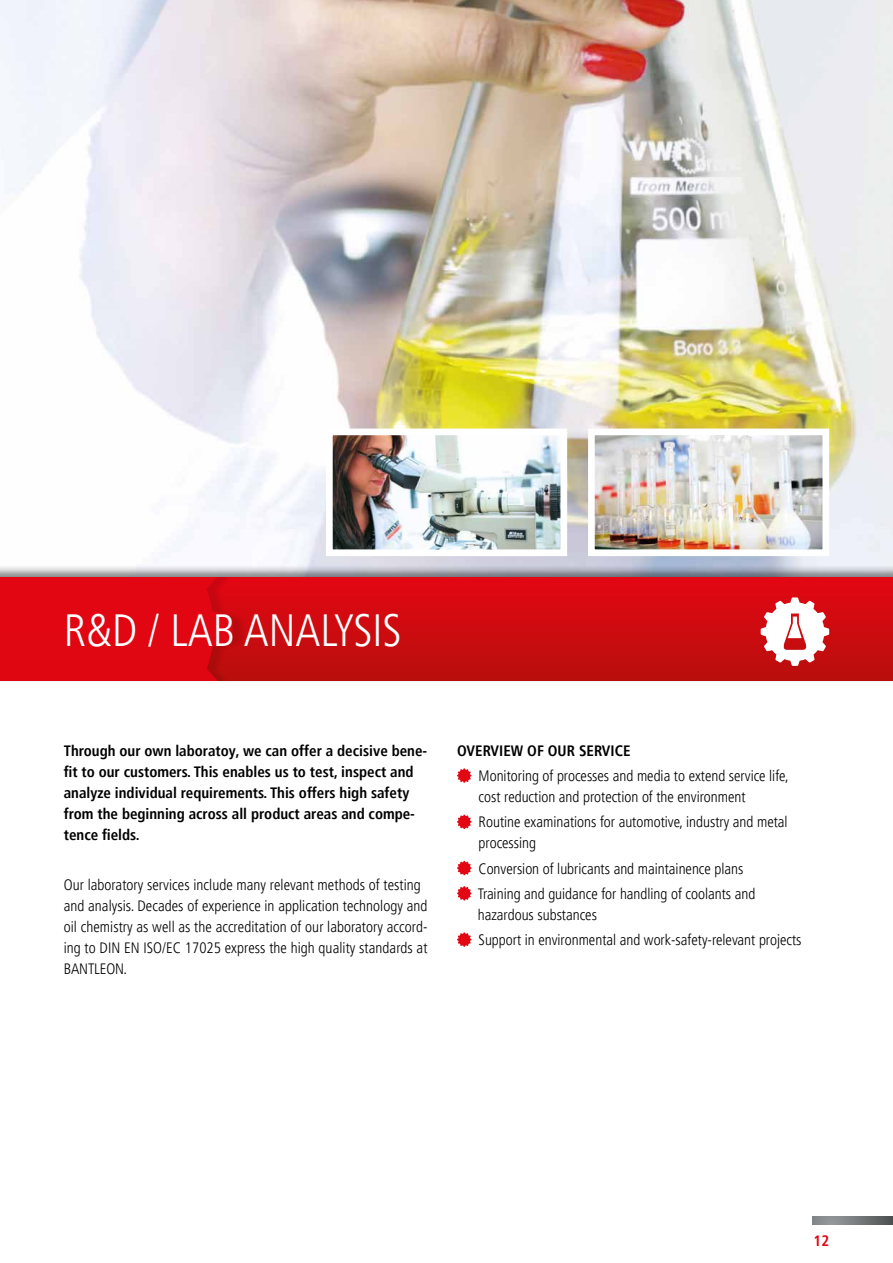
<style>
.page{position:relative;width:893px;height:1263px;background:#fff}
.page>*{position:absolute;margin:0;border:0;box-sizing:border-box;transform-origin:0 0}
.t1{font:300 condensed 45px "Frutiger LT Pro";color:#fff}
.t2{font:300 condensed 15px/21px "Frutiger LT Pro";color:#000}
.t3{font:700 condensed 15px/21px "Frutiger LT Pro";color:#000}
.t4{font:700 condensed 15px "Frutiger LT Pro";color:#e30613}
</style>
<div class="page">
<svg style="left:812px;top:1216px;width:81px;height:9px"></svg>
<img style="left:0;top:0;width:893px;height:565px">
<div style="left:0;top:565px;width:893px;height:119px;background:#000;opacity:.5"></div>
<div style="left:0;top:577px;width:893px;height:103px;background:linear-gradient(to bottom,#e30713,#b80f0c)"></div>
<div style="left:0;top:577px;width:246px;height:103px;background:#000;opacity:.12"></div>
<div style="left:0;top:577px;width:232px;height:103px;background:#e00612"></div>
<svg style="left:761px;top:597px;width:68px;height:69px"></svg>
<img style="left:334px;top:436px;width:225px;height:112px">
<div style="left:326px;top:428px;width:241px;height:128px;border:7px solid #fff"></div>
<img style="left:596px;top:436px;width:225px;height:112px">
<div style="left:588px;top:428px;width:241px;height:128px;border:7px solid #fff"></div>
<svg style="left:457px;top:768px;width:14px;height:15px"></svg>
<svg style="left:457px;top:815px;width:14px;height:14px"></svg>
<svg style="left:457px;top:861px;width:14px;height:14px"></svg>
<svg style="left:457px;top:886px;width:14px;height:14px"></svg>
<svg style="left:457px;top:932px;width:14px;height:15px"></svg>
<h1 class="t1" style="left:64px;top:604px;width:339px">R&amp;D / LAB ANALYSIS</h1>
<p class="t3" style="left:64px;top:740px;width:365px">Through our own laboratoy, we can offer a decisive bene&shy;fit to our customers. This enables us to test, inspect and analyze individual requirements. This offers high safety from the beginning across all product areas and compe&shy;tence fields.</p>
<p class="t2" style="left:64px;top:875px;width:365px">Our laboratory services include many relevant methods of testing and analysis. Decades of experience in application technology and oil chemistry as well as the accreditation of our laboratory accord&shy;ing to DIN EN ISO/EC 17025 express the high quality standards at BANTLEON.</p>
<p class="t3" style="left:457px;top:740px;width:175px">OVERVIEW OF OUR SERVICE</p>
<p class="t2" style="left:479px;top:765px;width:312px">Monitoring of processes and media to extend service life, cost reduction and protection of the environment</p>
<p class="t2" style="left:479px;top:812px;width:310px">Routine examinations for automotive, industry and metal processing</p>
<p class="t2" style="left:478px;top:856px;width:279px;line-height:25.2px">Conversion of lubricants and maintainence plans<br>Training and guidance for handling of coolants and</p>
<p class="t2" style="left:478px;top:902px;width:325px;line-height:25.2px">hazardous substances<br>Support in environmental and work-safety-relevant projects</p>
<p class="t4" style="left:814px;top:1231px;width:17px">12</p>
</div>
